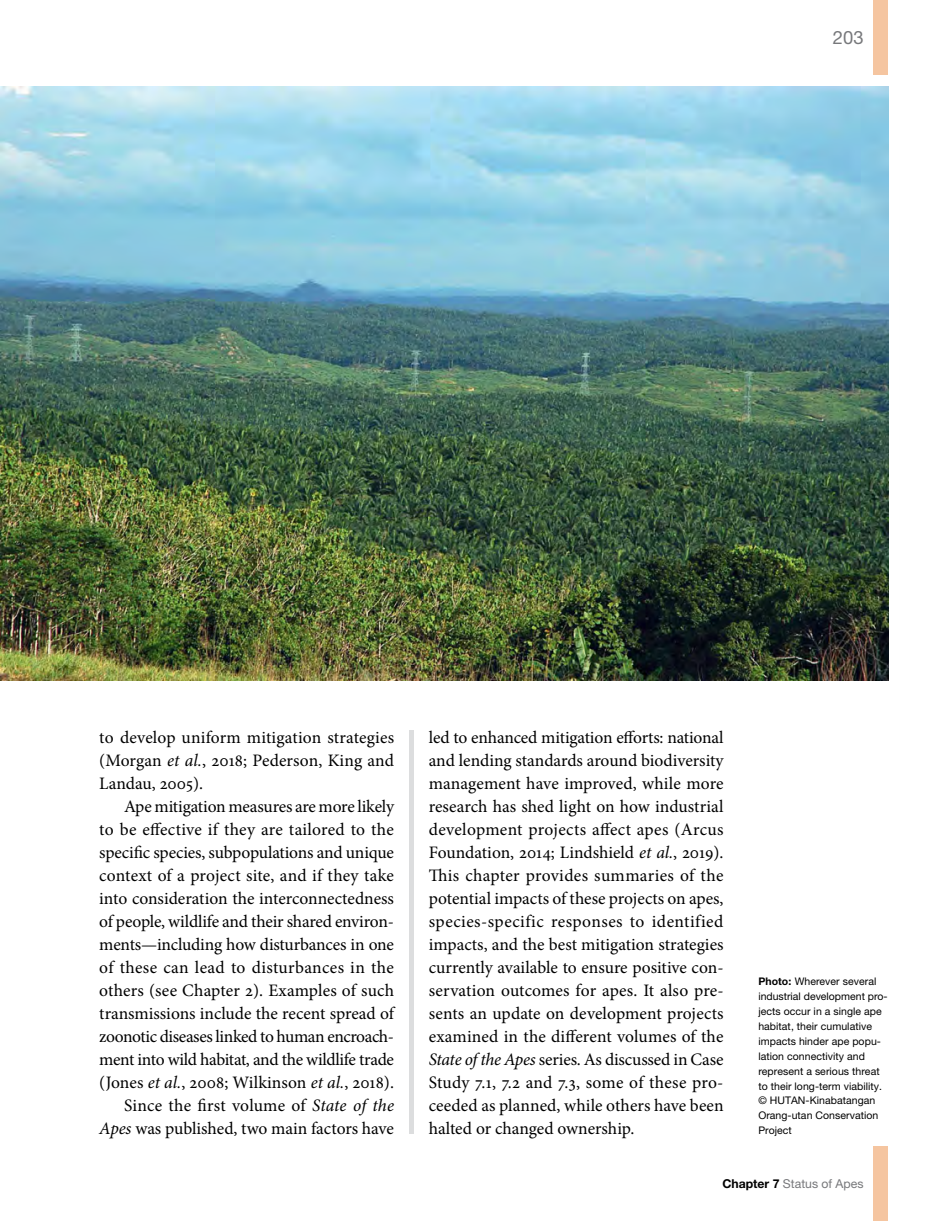
<style>
.page{position:relative;width:938px;height:1221px;background:#fff}
.page>*{position:absolute;margin:0;border:0;box-sizing:border-box;transform-origin:0 0}
.t1{font:18.38px "Helvetica Neue LT Pro";color:#77787b}
.t2{font:17.5px/22.9px "Minion Pro";letter-spacing:-.005em;color:#000;text-align:justify}
.t3{font:12.25px "Helvetica Neue LT Pro";color:#77787b}
.t4{font:10.5px/14.9px "Helvetica Neue LT Pro";letter-spacing:.005em;color:#000}
.s1{font-style:italic}
.s2{font-weight:700}
.s3{font-weight:700;color:#000}
</style>
<div class="page">
<div style="left:873px;top:0;width:15px;height:74px;background:#f5c5a0"></div>
<div style="left:873px;top:1146px;width:15px;height:74px;background:#f5c5a0"></div>
<img style="left:0;top:87px;width:888px;height:593px">
<div style="left:409px;top:730px;width:5px;height:404px;background:#dcddde"></div>
<p class="t1" style="left:833px;top:26px;width:32px">203</p>
<p class="t2" style="left:99px;top:726px;width:296px">to develop uniform mitigation strategies (Morgan <span class="s1">et al.</span>, 2018; Pederson, King and Landau, 2005).</p>
<p class="t2" style="left:99px;top:795px;width:296px;text-align:right">Ape mitigation measures are more likely<br>to be effective if they are tailored to the specific species, subpopulations and unique context of a project site, and if they take into consideration the interconnectedness of people, wildlife and their shared environ&shy;ments—including how disturbances in one of these can lead to disturbances in the others (see Chapter 2). Examples of such transmissions include the recent spread of zoonotic diseases linked to human encroach&shy;ment into wild habitat, and the wildlife trade (Jones <span class="s1">et al.</span>, 2008; Wilkinson <span class="s1">et al.</span>, 2018).<br>Since the first volume of <span class="s1">State of the Apes</span> was published, two main factors have</p>
<p class="t2" style="left:429px;top:726px;width:296px">led to enhanced mitigation efforts: national and lending standards around biodiversity management have improved, while more research has shed light on how industrial development projects affect apes (Arcus Foundation, 2014; Lindshield <span class="s1">et al.</span>, 2019).<br>This chapter provides summaries of the potential impacts of these projects on apes, species-specific responses to identified impacts, and the best mitigation strategies currently available to ensure positive con&shy;servation outcomes for apes. It also pre&shy;sents an update on development projects examined in the different volumes of the <span class="s1">State of the Apes</span> series. As discussed in Case Study 7.1, 7.2 and 7.3, some of these pro&shy;ceeded as planned, while others have been halted or changed ownership.</p>
<p class="t4" style="left:758px;top:973px;width:131px"><span class="s2">Photo:</span> Wherever several industrial development pro&shy;jects occur in a single ape habitat, their cumulative impacts hinder ape popu&shy;lation connectivity and represent a serious threat to their long-term viability. © HUTAN-Kinabatangan<br>Orang-utan Conservation<br>Project</p>
<p class="t3" style="left:722px;top:1176px;width:143px"><span class="s3">Chapter 7</span> Status of Apes</p>
</div>
